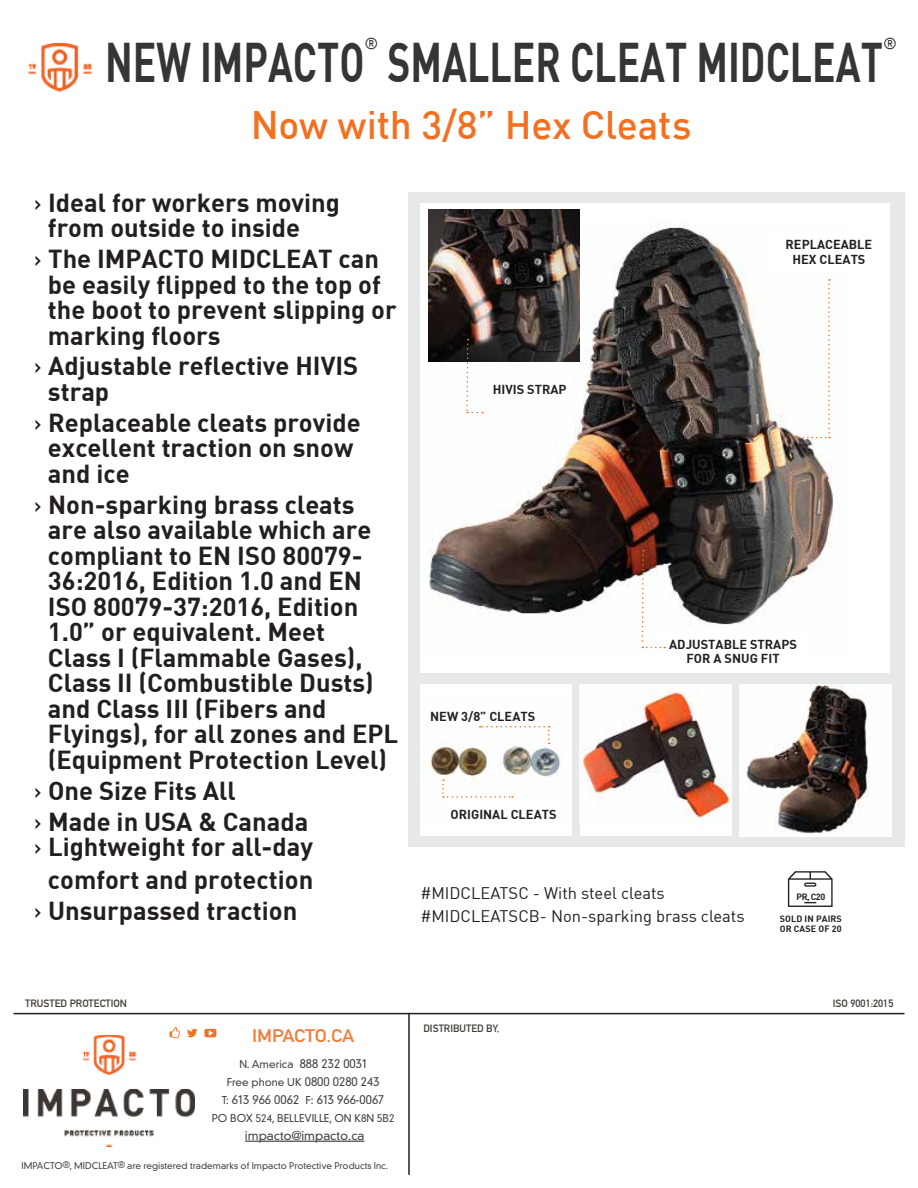
<style>
.page{position:relative;width:918px;height:1188px;background:#fff}
.page>*{position:absolute;margin:0;border:0;box-sizing:border-box;transform-origin:0 0}
.t1{font:700 54.6px "DI Nbek";color:#363435;scale:.71 1}
.t2{font:500 39px "DI Nbek";letter-spacing:-.01em;color:#f37021}
.t3{font:700 25.5px/25.5px "DI Nbek";color:#231f20}
.t4{font:18px "DIN Mittelschrift Std";color:#f47d35;scale:1.1 1}
.t5{font:16.5px/22.5px "DIN";color:#231f20}
.t6{font:15.75px "DIN";color:#231f20}
.t7{font:700 12.75px/14.4px "DI Nbek";color:#231f20;text-align:center}
.t8{font:300 12px "DIN Neuzeit Grotesk Std";color:#414142}
.t9{font:300 10.5px "DIN Neuzeit Grotesk Std";color:#414142}
.t10{font:10.5px "DIN Mittelschrift Std";color:#3f3a35}
.t11{font:300 9px "DIN Neuzeit Grotesk Std";color:#414142}
.t12{font:700 9px/10.5px "DI Nbek";letter-spacing:.01em;color:#231f20}
.s1{font-family:"DIN Mittelschrift Std";font-weight:400}
.s2{font-size:10.5px}
.s3{font-size:12px}
</style>
<div class="page">
<div style="left:408px;top:192px;width:496px;height:655px;background:#e7e8e8"></div>
<img style="left:740px;top:685px;width:151px;height:151px">
<hr style="left:245px;top:1141px;width:119px;height:1px;background:#231f20">
<img style="left:24px;top:1035px;width:170px;height:112px">
<svg style="left:170px;top:1027px;width:46px;height:11px"></svg>
<div style="left:421px;top:203px;width:469px;height:470px;background:#fff"></div>
<img style="left:428px;top:222px;width:405px;height:427px">
<img style="left:428px;top:210px;width:151px;height:151px">
<div style="left:658px;top:630px;width:150px;height:43px;background:#fff"></div>
<div style="left:772px;top:231px;width:114px;height:41px;background:#fff"></div>
<svg style="left:641px;top:550px;width:24px;height:98px"></svg>
<svg style="left:794px;top:279px;width:36px;height:159px"></svg>
<div style="left:486px;top:381px;width:87px;height:17px;background:#fff"></div>
<svg style="left:466px;top:339px;width:17px;height:74px"></svg>
<div style="left:580px;top:685px;width:151px;height:151px;background:#fff"></div>
<img style="left:580px;top:687px;width:151px;height:137px">
<svg style="left:788px;top:871px;width:45px;height:36px"></svg>
<hr style="left:408px;top:1013px;width:2px;height:162px;background:#231f20">
<hr style="left:14px;top:1013px;width:890px;height:1px;background:#231f20">
<div style="left:421px;top:685px;width:151px;height:151px;background:#fff"></div>
<img style="left:429px;top:726px;width:131px;height:72px">
<svg style="left:480px;top:726px;width:70px;height:18px"></svg>
<svg style="left:442px;top:780px;width:71px;height:18px"></svg>
<img style="left:28px;top:44px;width:64px;height:49px">
<p class="t6" style="left:365px;top:33px;width:15px">®</p>
<p class="t6" style="left:883px;top:33px;width:15px">®</p>
<h1 class="t1" style="left:105px;top:26px;width:1097px">NEW IMPACTO SMALLER CLEAT MIDCLEAT</h1>
<h2 class="t2" style="left:251px;top:100px;width:442px">Now with 3/8Ó Hex Cleats</h2>
<p class="t3" style="left:48px;top:189px;width:294px;text-indent:-13px"><span class="s1">›</span> Ideal for workers moving from outside to inside</p>
<p class="t3" style="left:48px;top:245px;width:350px;text-indent:-13px"><span class="s1">›</span> The IMPACTO MIDCLEAT can be easily flipped to the top of the boot to prevent slipping or marking floors</p>
<p class="t3" style="left:48px;top:352px;width:312px;text-indent:-13px"><span class="s1">›</span> Adjustable reflective HIVIS strap</p>
<p class="t3" style="left:48px;top:409px;width:314px;text-indent:-13px"><span class="s1">›</span> Replaceable cleats provide excellent traction on snow and ice</p>
<p class="t3" style="left:48px;top:491px;width:352px;text-indent:-13px"><span class="s1">›</span> Non-sparking brass cleats are also available which are compliant to EN ISO 80079-<br>36:2016, Edition 1.0 and EN<br>ISO 80079-37:2016, Edition<br>1.0” or equivalent. Meet<br>Class I (Flammable Gases),<br>Class II (Combustible Dusts) and Class III (Fibers and<br>Flyings), for all zones and EPL (Equipment Protection Level)</p>
<p class="t3" style="left:34px;top:774px;width:275px;line-height:30.9px"><span class="s1">›</span> One Size Fits All<br><span class="s1">›</span> Made in USA &amp; Canada</p>
<p class="t3" style="left:34px;top:833px;width:280px"><span class="s1">›</span> Lightweight for all-day</p>
<p class="t3" style="left:48px;top:866px;width:267px">comfort and protection</p>
<p class="t3" style="left:34px;top:897px;width:264px"><span class="s1">›</span> Unsurpassed traction</p>
<p class="t7" style="left:493px;top:382px;width:75px">HIVIS STRAP</p>
<p class="t7" style="left:430px;top:708px;width:107px">NEW 3/8” CLEATS</p>
<p class="t7" style="left:451px;top:806px;width:107px">ORIGINAL CLEATS</p>
<p class="t7" style="left:786px;top:237px;width:88px">REPLACEABLE<br>HEX CLEATS</p>
<p class="t7" style="left:669px;top:636px;width:129px">ADJUSTABLE STRAPS<br>FOR A SNUG FIT</p>
<p class="t5" style="left:421px;top:882px;width:325px">#MIDCLEATSC - With steel cleats #MIDCLEATSCB- Non-sparking brass cleats</p>
<p class="t12" style="left:796px;top:891px;width:30px">PR, C20</p>
<p class="t12" style="left:780px;top:913px;width:63px">SOLD IN PAIRS<br>OR CASE OF 20</p>
<p class="t10" style="left:25px;top:997px;width:103px">TRUSTED PROTECTION</p>
<p class="t10" style="left:833px;top:997px;width:62px">ISO 9001:2015</p>
<p class="t4" style="left:252px;top:1025px;width:94px">IMPACTO.CA</p>
<p class="t8" style="left:239px;top:1056px;width:129px"><span class="s2">N. America</span> 888 232 0031</p>
<p class="t9" style="left:227px;top:1076px;width:154px">Free phone UK <span class="s3">0800 0280 243</span></p>
<p class="t8" style="left:222px;top:1092px;width:164px"><span class="s2">T:</span> 613 966 0062 <span class="s2">F:</span> 613 966-0067</p>
<p class="t9" style="left:212px;top:1112px;width:184px">PO BOX 524, BELLEVILLE, ON K8N 5B2</p>
<p class="t8" style="left:245px;top:1128px;width:121px">impacto@impacto.ca</p>
<p class="t11" style="left:22px;top:1160px;width:368px">IMPACTO®, MIDCLEAT® are registered trademarks of Impacto Protective Products Inc.</p>
<p class="t10" style="left:423px;top:1023px;width:77px">DISTRIBUTED BY,</p>
</div>
